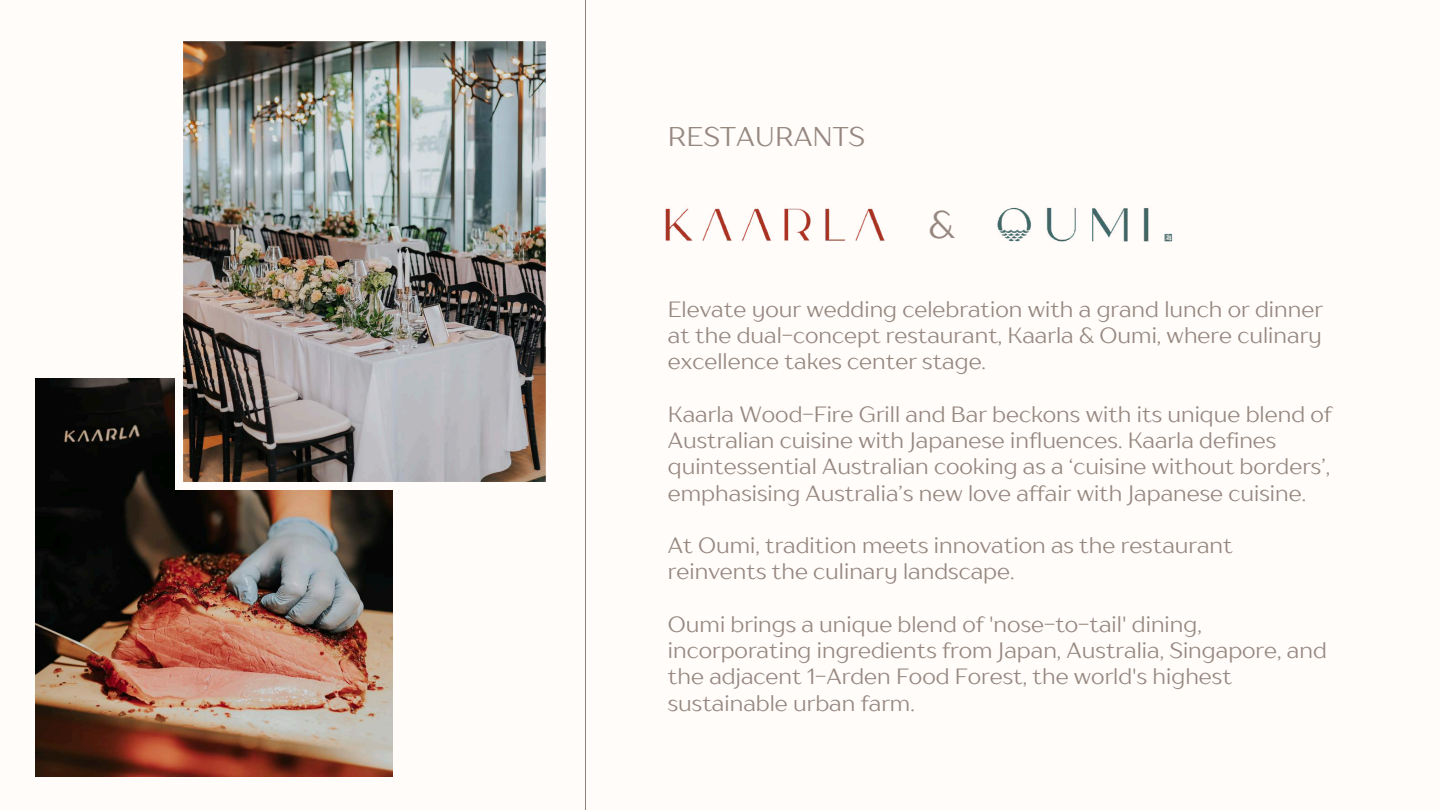
<style>
.page{position:relative;width:1440px;height:810px;background:#fffcfa}
.page>*{position:absolute;margin:0;border:0;box-sizing:border-box;transform-origin:0 0}
.t1{font:38.4px "TT Drugs";color:#968880}
.t2{font:27px "TT Drugs";color:#968880}
.t3{font:22px/26.2px "TT Drugs";color:#968880}
</style>
<div class="page">
<hr style="left:585px;top:0;width:1px;height:810px;background:#968174">
<img style="left:36px;top:379px;width:357px;height:397px">
<img style="left:176px;top:41px;width:370px;height:448px">
<img style="left:665px;top:208px;width:220px;height:33px">
<img style="left:997px;top:207px;width:176px;height:35px">
<p class="t2" style="left:668px;top:120px;width:199px">RESTAURANTS</p>
<h1 class="t1" style="left:929px;top:200px;width:28px">&amp;</h1>
<p class="t3" style="left:668px;top:296px;width:657px;text-align:justify">Elevate your wedding celebration with a grand lunch or dinner at the dual-concept restaurant, Kaarla &amp; Oumi, where culinary excellence takes center stage.</p>
<p class="t3" style="left:668px;top:401px;width:666px">Kaarla Wood-Fire Grill and Bar beckons with its unique blend of Australian cuisine with Japanese influences. Kaarla defines quintessential Australian cooking as a ‘cuisine without borders’, emphasising Australia’s new love affair with Japanese cuisine.</p>
<p class="t3" style="left:668px;top:532px;width:566px">At Oumi, tradition meets innovation as the restaurant reinvents the culinary landscape.</p>
<p class="t3" style="left:668px;top:611px;width:661px">Oumi brings a unique blend of 'nose-to-tail' dining, incorporating ingredients from Japan, Australia, Singapore, and the adjacent 1-Arden Food Forest, the world's highest sustainable urban farm.</p>
</div>
